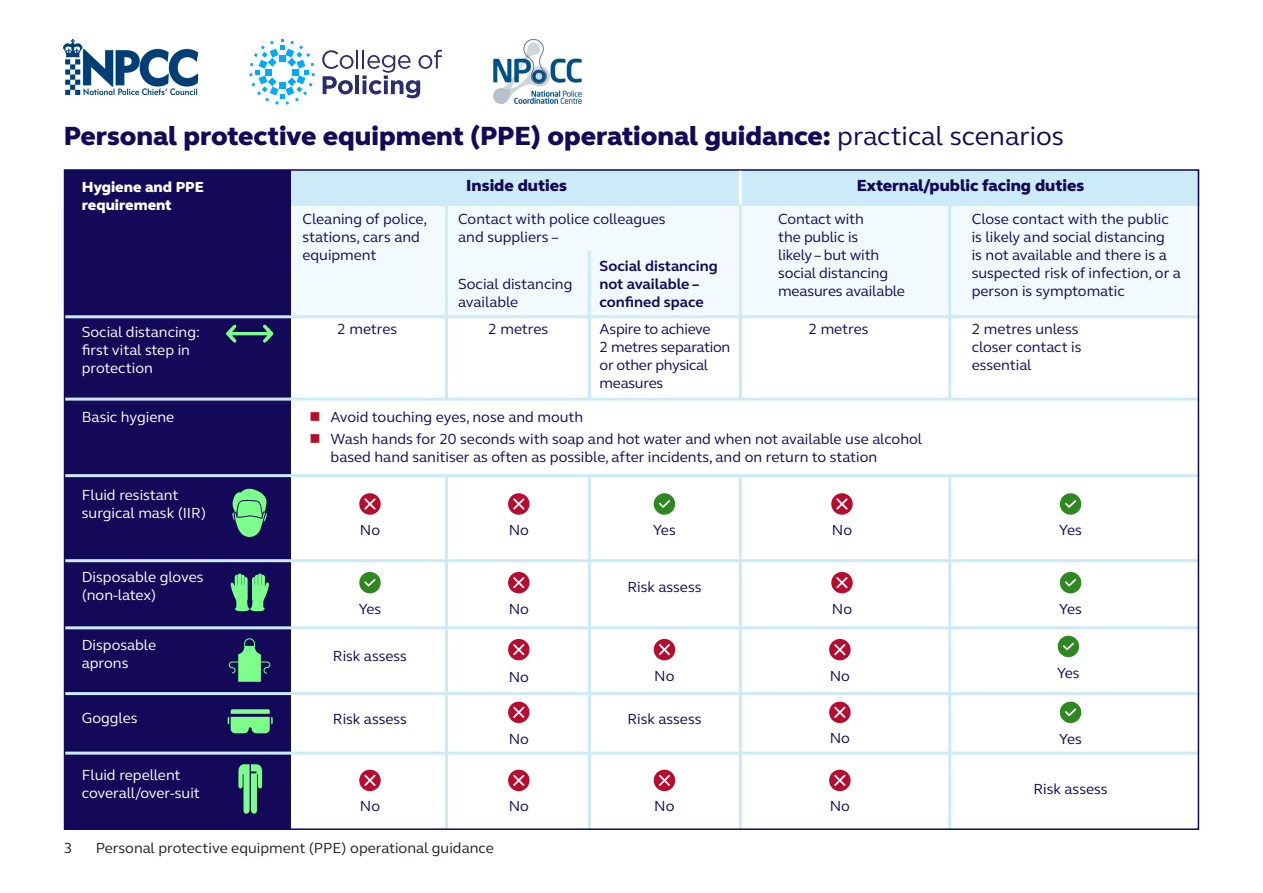
<style>
.page{position:relative;width:1263px;height:893px;background:#fff}
.page>*{position:absolute;margin:0;border:0;box-sizing:border-box;transform-origin:0 0}
.t1{font:800 27px "FS Elliot Pro";color:#140958}
.t2{font:800 16.5px "FS Elliot Pro";color:#140958}
.t3{font:15px/18px "FS Elliot Pro";color:#140958}
.t4{font:15px/18px "FS Elliot Pro";color:#fff}
.t5{font:15px/18px "FS Elliot Pro";letter-spacing:-.02em;color:#140958}
.t6{font:15px "FS Elliot Pro";color:#231f20}
.t7{font:700 15px/18px "FS Elliot Pro";color:#140958}
.t8{font:800 15px/18px "FS Elliot Pro";color:#fff}
.s1{font-weight:400}
</style>
<div class="page">
<div style="left:62px;top:205px;width:1135px;height:111px;background:#f2fafd"></div>
<hr style="left:588px;top:251px;width:3px;height:578px;background:#ccebf8">
<hr style="left:948px;top:203px;width:3px;height:626px;background:#ccebf8">
<hr style="left:445px;top:202px;width:3px;height:627px;background:#ccebf8">
<hr style="left:739px;top:200px;width:3px;height:629px;background:#ccebf8">
<div style="left:293px;top:399px;width:902px;height:75px;background:#fff"></div>
<div style="left:64px;top:169px;width:1135px;height:36px;background:#ccebf8"></div>
<div style="left:64px;top:170px;width:226px;height:659px;background:#140958"></div>
<svg style="left:229px;top:638px;width:41px;height:44px"></svg>
<svg style="left:238px;top:764px;width:24px;height:50px"></svg>
<svg style="left:232px;top:488px;width:35px;height:49px"></svg>
<svg style="left:231px;top:574px;width:38px;height:37px"></svg>
<svg style="left:228px;top:709px;width:45px;height:24px"></svg>
<img style="left:226px;top:324px;width:48px;height:19px">
<svg style="left:359px;top:493px;width:22px;height:22px"></svg>
<svg style="left:508px;top:493px;width:21px;height:22px"></svg>
<hr style="left:64px;top:315px;width:1135px;height:3px;background:#ccebf8">
<hr style="left:64px;top:398px;width:1135px;height:3px;background:#ccebf8">
<hr style="left:64px;top:474px;width:1135px;height:3px;background:#ccebf8">
<hr style="left:64px;top:559px;width:1135px;height:3px;background:#ccebf8">
<hr style="left:64px;top:626px;width:1135px;height:3px;background:#ccebf8">
<hr style="left:64px;top:692px;width:1135px;height:3px;background:#ccebf8">
<hr style="left:64px;top:752px;width:1135px;height:3px;background:#ccebf8">
<svg style="left:359px;top:572px;width:22px;height:21px"></svg>
<svg style="left:508px;top:572px;width:21px;height:21px"></svg>
<svg style="left:359px;top:770px;width:22px;height:21px"></svg>
<svg style="left:508px;top:770px;width:21px;height:21px"></svg>
<svg style="left:654px;top:770px;width:21px;height:21px"></svg>
<svg style="left:829px;top:770px;width:21px;height:21px"></svg>
<svg style="left:508px;top:639px;width:21px;height:21px"></svg>
<svg style="left:654px;top:639px;width:21px;height:21px"></svg>
<svg style="left:1060px;top:702px;width:21px;height:21px"></svg>
<svg style="left:831px;top:493px;width:22px;height:22px"></svg>
<svg style="left:1060px;top:493px;width:21px;height:22px"></svg>
<svg style="left:508px;top:702px;width:21px;height:21px"></svg>
<svg style="left:1060px;top:572px;width:21px;height:21px"></svg>
<svg style="left:654px;top:493px;width:21px;height:22px"></svg>
<svg style="left:831px;top:572px;width:22px;height:21px"></svg>
<svg style="left:829px;top:639px;width:21px;height:21px"></svg>
<svg style="left:829px;top:702px;width:21px;height:21px"></svg>
<svg style="left:1058px;top:636px;width:21px;height:21px"></svg>
<hr style="left:739px;top:171px;width:3px;height:34px;background:#fff">
<svg style="left:249px;top:40px;width:66px;height:65px"></svg>
<svg style="left:322px;top:50px;width:120px;height:48px"></svg>
<img style="left:64px;top:40px;width:134px;height:55px">
<img style="left:493px;top:39px;width:89px;height:65px">
<p class="t1" style="left:64px;top:117px;width:1002px">Personal protective equipment (PPE) operational guidance: <span class="s1">practical scenarios</span></p>
<p class="t2" style="left:466px;top:174px;width:102px">Inside duties</p>
<p class="t2" style="left:857px;top:174px;width:229px">External/public facing duties</p>
<p class="t3" style="left:302px;top:209px;width:126px">Cleaning of police, stations, cars and equipment</p>
<p class="t3" style="left:458px;top:274px;width:116px">Social distancing available</p>
<p class="t8" style="left:82px;top:178px;width:124px">Hygiene and PPE requirement</p>
<p class="t3" style="left:458px;top:209px;width:209px">Contact with police colleagues and suppliers –</p>
<p class="t3" style="left:972px;top:209px;width:211px">Close contact with the public is likely and social distancing<br>is not available and there is a suspected risk of infection, or a person is symptomatic</p>
<p class="t3" style="left:778px;top:209px;width:128px">Contact with<br>the public is<br>likely – but with social distancing measures available</p>
<p class="t7" style="left:600px;top:256px;width:120px">Social distancing not available – confined space</p>
<p class="t4" style="left:82px;top:322px;width:120px">Social distancing: first vital step in protection</p>
<p class="t4" style="left:82px;top:407px;width:94px">Basic hygiene</p>
<p class="t4" style="left:82px;top:486px;width:126px">Fluid resistant surgical mask (IIR)</p>
<p class="t4" style="left:82px;top:568px;width:123px">Disposable gloves</p>
<p class="t4" style="left:82px;top:586px;width:76px">(non-latex)</p>
<p class="t4" style="left:82px;top:636px;width:76px">Disposable aprons</p>
<p class="t4" style="left:82px;top:708px;width:57px">Goggles</p>
<p class="t4" style="left:82px;top:765px;width:120px">Fluid repellent coverall/over-suit</p>
<p class="t3" style="left:337px;top:320px;width:62px">2 metres</p>
<p class="t3" style="left:488px;top:320px;width:62px">2 metres</p>
<p class="t5" style="left:600px;top:320px;width:132px">Aspire to achieve<br>2 metres separation or other physical measures</p>
<p class="t3" style="left:808px;top:320px;width:62px">2 metres</p>
<p class="t3" style="left:972px;top:320px;width:111px">2 metres unless closer contact is essential</p>
<p class="t3" style="left:331px;top:407px;width:254px">Avoid touching eyes, nose and mouth</p>
<p class="t3" style="left:331px;top:430px;width:593px">Wash hands for 20 seconds with soap and hot water and when not available use alcohol based hand sanitiser as often as possible, after incidents, and on return to station</p>
<p class="t3" style="left:360px;top:521px;width:22px">No</p>
<p class="t3" style="left:509px;top:521px;width:22px">No</p>
<p class="t3" style="left:359px;top:600px;width:24px">Yes</p>
<p class="t3" style="left:509px;top:600px;width:22px">No</p>
<p class="t3" style="left:333px;top:646px;width:76px">Risk assess</p>
<p class="t3" style="left:653px;top:521px;width:24px">Yes</p>
<p class="t3" style="left:627px;top:577px;width:76px">Risk assess</p>
<p class="t3" style="left:509px;top:668px;width:22px">No</p>
<p class="t3" style="left:654px;top:666px;width:22px">No</p>
<p class="t3" style="left:333px;top:709px;width:76px">Risk assess</p>
<p class="t3" style="left:627px;top:709px;width:76px">Risk assess</p>
<p class="t3" style="left:509px;top:729px;width:22px">No</p>
<p class="t3" style="left:832px;top:521px;width:22px">No</p>
<p class="t3" style="left:1059px;top:521px;width:24px">Yes</p>
<p class="t3" style="left:832px;top:600px;width:22px">No</p>
<p class="t3" style="left:1059px;top:600px;width:24px">Yes</p>
<p class="t3" style="left:830px;top:666px;width:22px">No</p>
<p class="t3" style="left:1057px;top:663px;width:24px">Yes</p>
<p class="t3" style="left:830px;top:728px;width:22px">No</p>
<p class="t3" style="left:1059px;top:729px;width:24px">Yes</p>
<p class="t3" style="left:1033px;top:779px;width:76px">Risk assess</p>
<p class="t3" style="left:360px;top:796px;width:22px">No</p>
<p class="t3" style="left:509px;top:796px;width:22px">No</p>
<p class="t3" style="left:654px;top:796px;width:22px">No</p>
<p class="t3" style="left:830px;top:796px;width:22px">No</p>
<p class="t6" style="left:64px;top:838px;width:10px">3</p>
<p class="t6" style="left:96px;top:838px;width:400px">Personal protective equipment (PPE) operational guidance</p>
</div>
